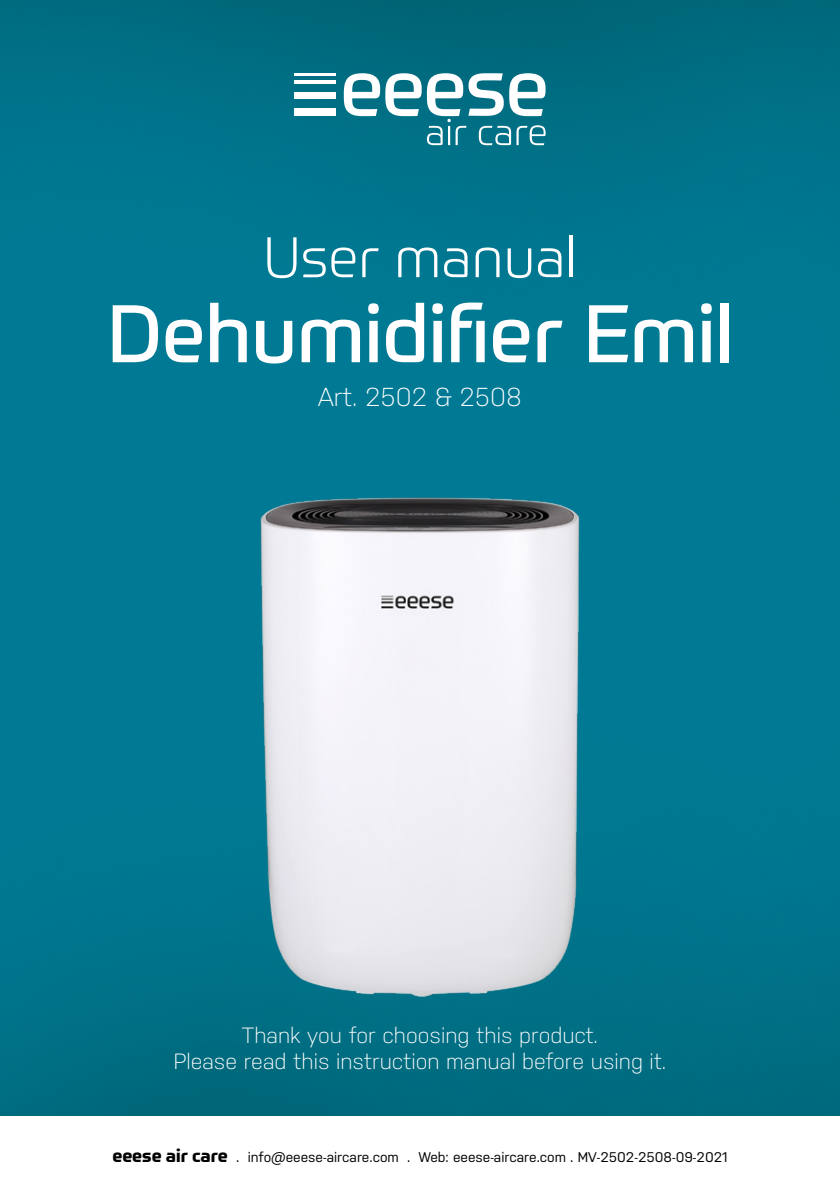
<style>
.page{position:relative;width:840px;height:1191px;background:#fff}
.page>*{position:absolute;margin:0;border:0;box-sizing:border-box;transform-origin:0 0}
.t1{font:80px "Prometo";color:#fff}
.t2{font:300 56px "Prometo";color:#fff}
.t3{font:300 26px "Nudista";color:#fff}
.t4{font:300 22px/26px "Nudista";color:#fff;text-align:center}
.t5{font:14px "Nudista";color:#000}
.s1{font-family:"Prometo";font-weight:700;font-size:18px}
</style>
<div class="page">
<img style="left:0;top:0;width:839px;height:1116px">
<img style="left:245px;top:486px;width:349px;height:522px">
<hr style="left:294px;top:73px;width:41px;height:2px;background:#fff">
<hr style="left:294px;top:80px;width:41px;height:4px;background:#fff">
<div style="left:294px;top:92px;width:41px;height:6px;background:#fff"></div>
<div style="left:294px;top:109px;width:41px;height:7px;background:#fff"></div>
<svg style="left:343px;top:73px;width:202px;height:72px"></svg>
<h2 class="t2" style="left:263px;top:224px;width:315px">User manual</h2>
<h1 class="t1" style="left:107px;top:285px;width:627px">Dehumidifier Emil</h1>
<h3 class="t3" style="left:318px;top:381px;width:205px">Art. 2502 &amp; 2508</h3>
<h3 class="t4" style="left:174px;top:1022px;width:494px">Thank you for choosing this product.<br>Please read this instruction manual before using it.</h3>
<p class="t5" style="left:112px;top:1149px;width:616px"><span class="s1">eeese air care</span> . info@eeese-aircare.com . Web: eeese-aircare.com . MV-2502-2508-09-2021</p>
</div>
